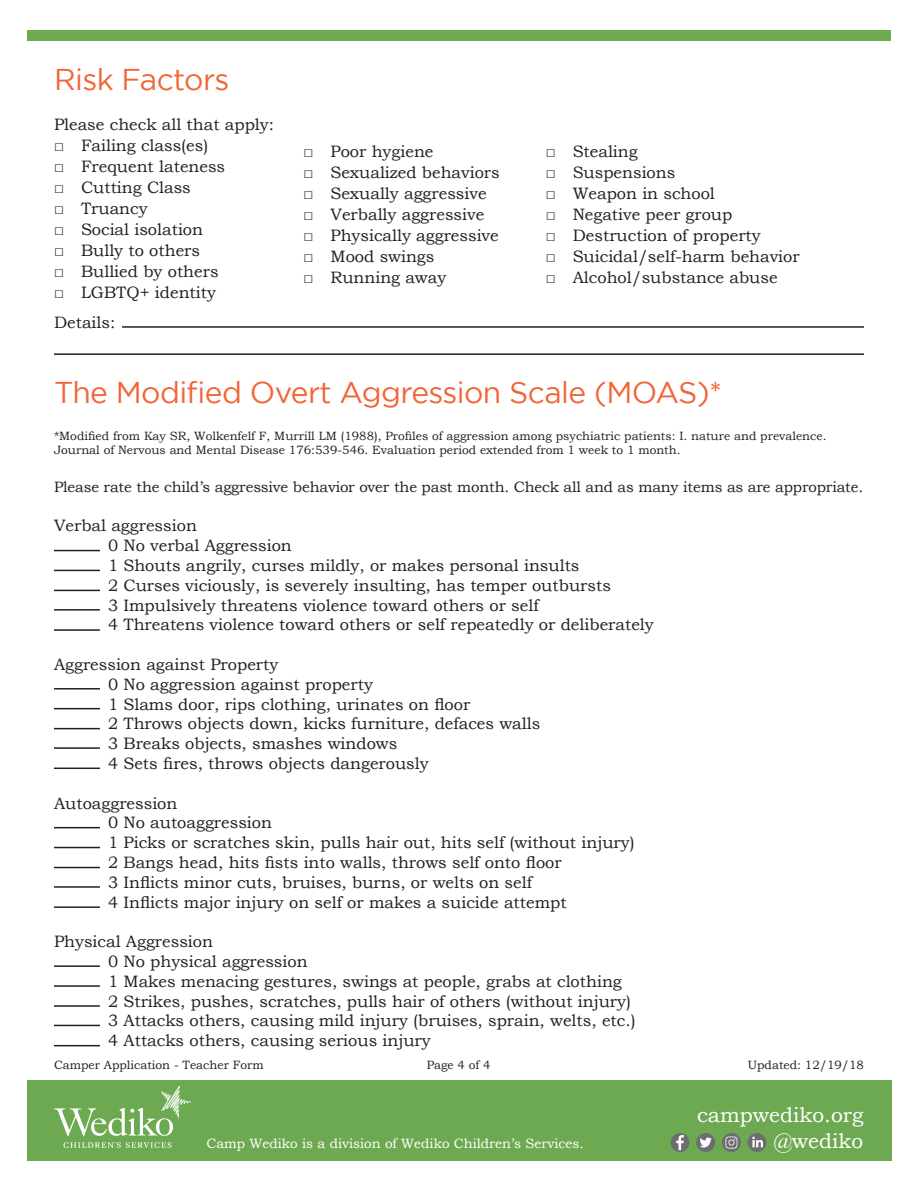
<style>
.page{position:relative;width:918px;height:1188px;background:#fff}
.page>*{position:absolute;margin:0;border:0;box-sizing:border-box;transform-origin:0 0}
.t1{font:30px "Gotham";letter-spacing:-.02em;color:#f26537}
.t2{font:21px/25.2px "Bookman Old Style";color:#fff;text-align:right}
.t3{font:16.5px "Bookman Old Style";color:#231f20}
.t4{font:15px "Bookman Old Style";letter-spacing:-.01em;color:#231f20}
.t5{font:13.5px "Bookman Old Style";color:#fff}
.t6{font:12px/14.4px "Bookman Old Style";color:#231f20}
</style>
<div class="page">
<div style="left:27px;top:30px;width:864px;height:11px;background:#6da951"></div>
<div style="left:27px;top:1080px;width:864px;height:81px;background:#6da951"></div>
<svg style="left:64px;top:1142px;width:108px;height:6px"></svg>
<svg style="left:54px;top:1086px;width:137px;height:50px"></svg>
<div style="left:671px;top:1133px;width:18px;height:19px;background:#6c6d70;border-radius:50%"></div>
<svg style="left:676px;top:1135px;width:8px;height:15px"></svg>
<div style="left:696px;top:1133px;width:19px;height:19px;background:#6c6d70;border-radius:50%"></div>
<svg style="left:700px;top:1138px;width:12px;height:10px"></svg>
<div style="left:722px;top:1133px;width:19px;height:19px;background:#6c6d70;border-radius:50%"></div>
<svg style="left:725px;top:1136px;width:13px;height:13px"></svg>
<div style="left:748px;top:1133px;width:18px;height:19px;background:#6c6d70;border-radius:50%"></div>
<svg style="left:752px;top:1137px;width:11px;height:10px"></svg>
<hr style="left:122px;top:326px;width:742px;height:2px;background:#231f20">
<hr style="left:54px;top:353px;width:810px;height:2px;background:#231f20">
<hr style="left:54px;top:550px;width:46px;height:1px;background:#231f20">
<hr style="left:54px;top:570px;width:46px;height:1px;background:#231f20">
<hr style="left:54px;top:590px;width:46px;height:1px;background:#231f20">
<hr style="left:54px;top:609px;width:46px;height:2px;background:#231f20">
<hr style="left:54px;top:629px;width:46px;height:2px;background:#231f20">
<hr style="left:54px;top:688px;width:46px;height:2px;background:#231f20">
<hr style="left:54px;top:708px;width:46px;height:1px;background:#231f20">
<hr style="left:54px;top:728px;width:46px;height:1px;background:#231f20">
<hr style="left:54px;top:747px;width:46px;height:2px;background:#231f20">
<hr style="left:54px;top:768px;width:46px;height:1px;background:#231f20">
<hr style="left:54px;top:827px;width:46px;height:1px;background:#231f20">
<hr style="left:54px;top:847px;width:46px;height:1px;background:#231f20">
<hr style="left:54px;top:867px;width:46px;height:1px;background:#231f20">
<hr style="left:54px;top:886px;width:46px;height:2px;background:#231f20">
<hr style="left:54px;top:906px;width:46px;height:2px;background:#231f20">
<hr style="left:54px;top:965px;width:46px;height:2px;background:#231f20">
<hr style="left:54px;top:985px;width:46px;height:2px;background:#231f20">
<hr style="left:54px;top:1005px;width:46px;height:2px;background:#231f20">
<hr style="left:54px;top:1025px;width:46px;height:1px;background:#231f20">
<hr style="left:54px;top:1045px;width:46px;height:1px;background:#231f20">
<p class="t1" style="left:54px;top:62px;width:177px">Risk Factors</p>
<p class="t3" style="left:54px;top:114px;width:222px">Please check all that apply:</p>
<p class="t3" style="left:54px;top:135px;width:156px">□ Failing class(es)</p>
<p class="t3" style="left:54px;top:156px;width:173px">□ Frequent lateness</p>
<p class="t3" style="left:54px;top:177px;width:138px">□ Cutting Class</p>
<p class="t3" style="left:54px;top:198px;width:95px">□ Truancy</p>
<p class="t3" style="left:54px;top:219px;width:151px">□ Social isolation</p>
<p class="t3" style="left:54px;top:240px;width:148px">□ Bully to others</p>
<p class="t3" style="left:54px;top:261px;width:166px">□ Bullied by others</p>
<p class="t3" style="left:54px;top:282px;width:163px">□ LGBTQ+ identity</p>
<p class="t3" style="left:54px;top:312px;width:63px">Details:</p>
<p class="t3" style="left:304px;top:141px;width:131px">□ Poor hygiene</p>
<p class="t3" style="left:304px;top:162px;width:198px">□ Sexualized behaviors</p>
<p class="t3" style="left:304px;top:183px;width:185px">□ Sexually aggressive</p>
<p class="t3" style="left:304px;top:204px;width:182px">□ Verbally aggressive</p>
<p class="t3" style="left:304px;top:225px;width:197px">□ Physically aggressive</p>
<p class="t3" style="left:304px;top:246px;width:132px">□ Mood swings</p>
<p class="t3" style="left:304px;top:267px;width:144px">□ Running away</p>
<p class="t3" style="left:546px;top:141px;width:94px">□ Stealing</p>
<p class="t3" style="left:546px;top:162px;width:131px">□ Suspensions</p>
<p class="t3" style="left:546px;top:183px;width:171px">□ Weapon in school</p>
<p class="t3" style="left:546px;top:204px;width:188px">□ Negative peer group</p>
<p class="t3" style="left:546px;top:225px;width:217px">□ Destruction of property</p>
<p class="t3" style="left:546px;top:246px;width:256px">□ Suicidal/self-harm behavior</p>
<p class="t3" style="left:546px;top:267px;width:233px">□ Alcohol/substance abuse</p>
<p class="t1" style="left:54px;top:375px;width:670px">The Modified Overt Aggression Scale (MOAS)*</p>
<p class="t6" style="left:54px;top:428px;width:774px">*Modified from Kay SR, Wolkenfelf F, Murrill LM (1988), Profiles of aggression among psychiatric patients: I. nature and prevalence.<br>Journal of Nervous and Mental Disease 176:539-546. Evaluation period extended from 1 week to 1 month.</p>
<p class="t4" style="left:54px;top:477px;width:811px">Please rate the child’s aggressive behavior over the past month. Check all and as many items as are appropriate.</p>
<p class="t3" style="left:54px;top:515px;width:144px">Verbal aggression</p>
<p class="t3" style="left:108px;top:535px;width:185px">0 No verbal Aggression</p>
<p class="t3" style="left:108px;top:555px;width:473px">1 Shouts angrily, curses mildly, or makes personal insults</p>
<p class="t3" style="left:108px;top:574px;width:504px">2 Curses viciously, is severely insulting, has temper outbursts</p>
<p class="t3" style="left:108px;top:594px;width:432px">3 Impulsively threatens violence toward others or self</p>
<p class="t3" style="left:108px;top:614px;width:547px">4 Threatens violence toward others or self repeatedly or deliberately</p>
<p class="t3" style="left:54px;top:654px;width:226px">Aggression against Property</p>
<p class="t3" style="left:108px;top:673px;width:266px">0 No aggression against property</p>
<p class="t3" style="left:108px;top:693px;width:364px">1 Slams door, rips clothing, urinates on floor</p>
<p class="t3" style="left:108px;top:713px;width:434px">2 Throws objects down, kicks furniture, defaces walls</p>
<p class="t3" style="left:108px;top:733px;width:291px">3 Breaks objects, smashes windows</p>
<p class="t3" style="left:108px;top:753px;width:322px">4 Sets fires, throws objects dangerously</p>
<p class="t3" style="left:54px;top:792px;width:125px">Autoaggression</p>
<p class="t3" style="left:108px;top:812px;width:166px">0 No autoaggression</p>
<p class="t3" style="left:108px;top:832px;width:528px">1 Picks or scratches skin, pulls hair out, hits self (without injury)</p>
<p class="t3" style="left:108px;top:852px;width:455px">2 Bangs head, hits fists into walls, throws self onto floor</p>
<p class="t3" style="left:108px;top:871px;width:426px">3 Inflicts minor cuts, bruises, burns, or welts on self</p>
<p class="t3" style="left:108px;top:891px;width:460px">4 Inflicts major injury on self or makes a suicide attempt</p>
<p class="t3" style="left:54px;top:931px;width:161px">Physical Aggression</p>
<p class="t3" style="left:108px;top:951px;width:201px">0 No physical aggression</p>
<p class="t3" style="left:108px;top:970px;width:515px">1 Makes menacing gestures, swings at people, grabs at clothing</p>
<p class="t3" style="left:108px;top:990px;width:525px">2 Strikes, pushes, scratches, pulls hair of others (without injury)</p>
<p class="t3" style="left:108px;top:1010px;width:529px">3 Attacks others, causing mild injury (bruises, sprain, welts, etc.)</p>
<p class="t3" style="left:108px;top:1030px;width:324px">4 Attacks others, causing serious injury</p>
<p class="t6" style="left:54px;top:1058px;width:211px">Camper Application - Teacher Form</p>
<p class="t6" style="left:427px;top:1058px;width:66px">Page 4 of 4</p>
<p class="t6" style="left:748px;top:1058px;width:118px">Updated: 12/19/18</p>
<p class="t5" style="left:206px;top:1134px;width:379px">Camp Wediko is a division of Wediko Children’s Services.</p>
<p class="t2" style="left:697px;top:1103px;width:168px">campwediko.org @wediko</p>
</div>
